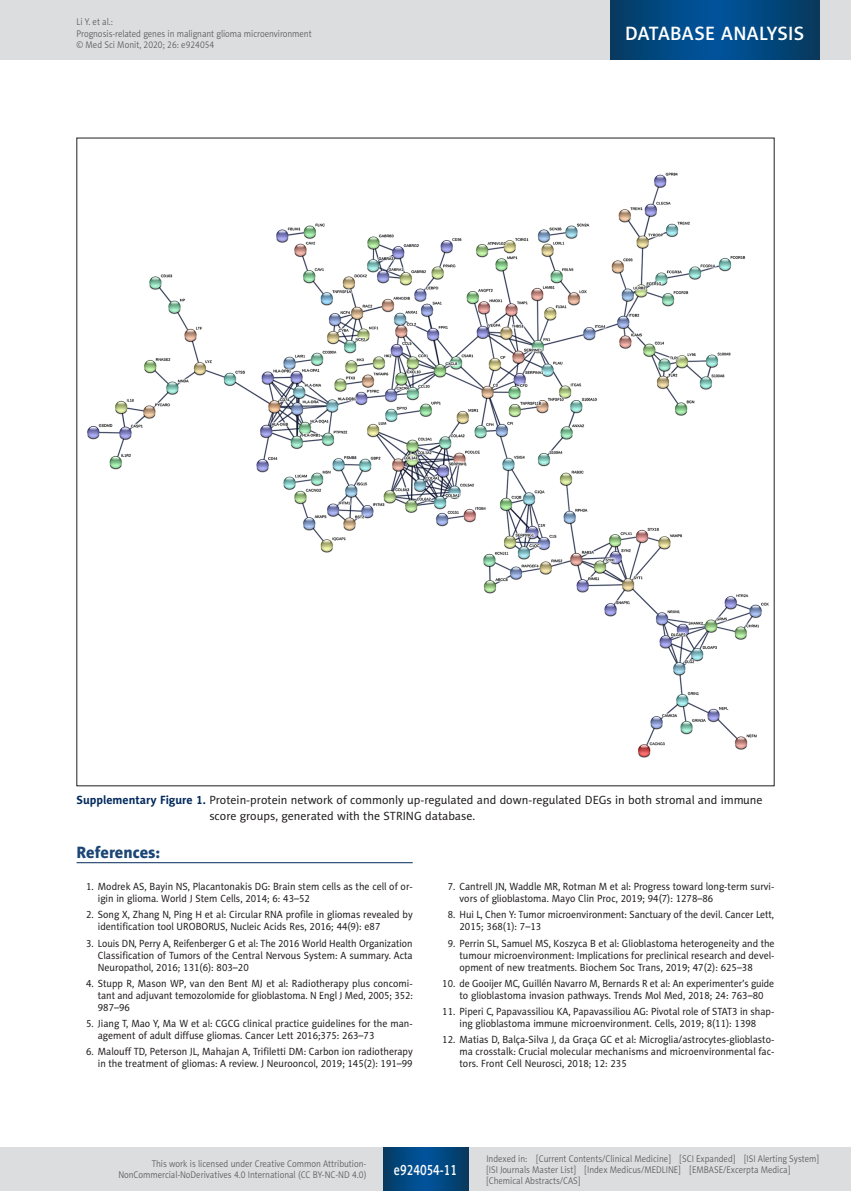
<style>
.page{position:relative;width:851px;height:1191px;background:#fff}
.page>*{position:absolute;margin:0;border:0;box-sizing:border-box;transform-origin:0 0}
.t1{font:19.5px "Naomi Sans EFN Medium";letter-spacing:.01em;color:#fff}
.MSM_Referencje_Tytul{font:16.5px "Naomi Sans EFN Heavy";color:#1a4574}
.t2{font:15px "Naomi Sans EFN Medium";color:#fff;scale:.8 1}
.MSM_Rycina_tytul{font:12px/15.8px "Naomi Sans EFN";color:#231f20}
.MSM_Referencje_punkt{font:10.5px/12px "Naomi Sans EFN";color:#231f20;scale:.95 1}
.MSM_Referencje_punkt-2{font:10.5px/12px "Naomi Sans EFN";color:#231f20;scale:.94 1}
.t3{font:9.75px/11.2px "Naomi Sans EFN Light";color:#57585a;scale:.9 1}
.s1{font-weight:700;color:#00295c}
</style>
<div class="page">
<hr style="left:77px;top:862px;width:335px;height:1px;background:#00295c">
<img style="left:87px;top:172px;width:682px;height:586px">
<div style="left:0;top:1148px;width:850px;height:43px;background:#dcdddf"></div>
<svg style="left:383px;top:1147px;width:85px;height:43px;background:#02477e"></svg>
<div style="left:0;top:0;width:850px;height:60px;background:#dcdddf"></div>
<svg style="left:610px;top:0;width:209px;height:60px;background:#02477e"></svg>
<p class="t3" style="left:77px;top:16px;width:263px">Li Y. et al.:<br>Prognosis-related genes in malignant glioma microenvironment © Med Sci Monit, 2020; 26: e924054</p>
<h1 class="t1" style="left:625px;top:22px;width:180px">DATABASE ANALYSIS</h1>
<p class="MSM_Rycina_tytul" style="left:209px;top:792px;width:554px;text-indent:-133px"><span class="s1">Supplementary Figure 1.</span> Protein-protein network of commonly up-regulated and down-regulated DEGs in both stromal and immune score groups, generated with the STRING database.</p>
<p class="MSM_Referencje_Tytul" style="left:77px;top:842px;width:85px">References:</p>
<p class="MSM_Referencje_punkt" style="left:98px;top:880px;width:333px;text-indent:-12px">1. Modrek AS, Bayin NS, Placantonakis DG: Brain stem cells as the cell of or&shy;igin in glioma. World J Stem Cells, 2014; 6: 43–52</p>
<p class="MSM_Referencje_punkt" style="left:98px;top:909px;width:333px;text-indent:-12px">2. Song X, Zhang N, Ping H et al: Circular RNA profile in gliomas revealed by identification tool UROBORUS, Nucleic Acids Res, 2016; 44(9): e87</p>
<p class="MSM_Referencje_punkt-2" style="left:98px;top:937px;width:336px;text-align:justify;text-indent:-12px">3. Louis DN, Perry A, Reifenberger G et al: The 2016 World Health Organization Classification of Tumors of the Central Nervous System: A summary. Acta Neuropathol, 2016; 131(6): 803–20</p>
<p class="MSM_Referencje_punkt" style="left:98px;top:977px;width:333px;text-align:justify;text-indent:-12px">4. Stupp R, Mason WP, van den Bent MJ et al: Radiotherapy plus concomi&shy;tant and adjuvant temozolomide for glioblastoma. N Engl J Med, 2005; 352:<br>987–96</p>
<p class="MSM_Referencje_punkt" style="left:98px;top:1017px;width:333px;text-indent:-12px">5. Jiang T, Mao Y, Ma W et al: CGCG clinical practice guidelines for the man&shy;agement of adult diffuse gliomas. Cancer Lett 2016;375: 263–73</p>
<p class="MSM_Referencje_punkt" style="left:86px;top:1046px;width:345px;text-align:right">6. Malouff TD, Peterson JL, Mahajan A, Trifiletti DM: Carbon ion radiotherapy in the treatment of gliomas: A review. J Neurooncol, 2019; 145(2): 191–99</p>
<p class="MSM_Referencje_punkt" style="left:459px;top:880px;width:333px;text-indent:-12px">7. Cantrell JN, Waddle MR, Rotman M et al: Progress toward long-term survi&shy;vors of glioblastoma. Mayo Clin Proc, 2019; 94(7): 1278–86</p>
<p class="MSM_Referencje_punkt-2" style="left:459px;top:909px;width:336px;text-indent:-12px">8. Hui L, Chen Y: Tumor microenvironment: Sanctuary of the devil. Cancer Lett,<br>2015; 368(1): 7–13</p>
<p class="MSM_Referencje_punkt" style="left:459px;top:937px;width:333px;text-align:justify;text-indent:-12px">9. Perrin SL, Samuel MS, Koszyca B et al: Glioblastoma heterogeneity and the tumour microenvironment: Implications for preclinical research and devel&shy;opment of new treatments. Biochem Soc Trans, 2019; 47(2): 625–38</p>
<p class="MSM_Referencje_punkt-2" style="left:459px;top:977px;width:336px;text-indent:-17px">10. de Gooijer MC, Guillén Navarro M, Bernards R et al: An experimenter’s guide to glioblastoma invasion pathways. Trends Mol Med, 2018; 24: 763–80</p>
<p class="MSM_Referencje_punkt" style="left:442px;top:1005px;width:351px;text-align:center">11. Piperi C, Papavassiliou KA, Papavassiliou AG: Pivotal role of STAT3 in shap&shy;ing glioblastoma immune microenvironment. Cells, 2019; 8(11): 1398</p>
<p class="MSM_Referencje_punkt" style="left:459px;top:1034px;width:333px;text-align:justify;text-indent:-17px">12. Matias D, Balça-Silva J, da Graça GC et al: Microglia/astrocytes-glioblasto&shy;ma crosstalk: Crucial molecular mechanisms and microenvironmental fac&shy;tors. Front Cell Neurosci, 2018; 12: 235</p>
<p class="t3" style="left:118px;top:1158px;width:277px;text-align:right">This work is licensed under Creative Common Attribution-<br>NonCommercial-NoDerivatives 4.0 International (CC BY-NC-ND 4.0)</p>
<h3 class="t2" style="left:394px;top:1160px;width:81px">e924054-11</h3>
<p class="t3" style="left:486px;top:1152px;width:371px">Indexed in: [Current Contents/Clinical Medicine] [SCI Expanded] [ISI Alerting System] [ISI Journals Master List] [Index Medicus/MEDLINE] [EMBASE/Excerpta Medica] [Chemical Abstracts/CAS]</p>
</div>
